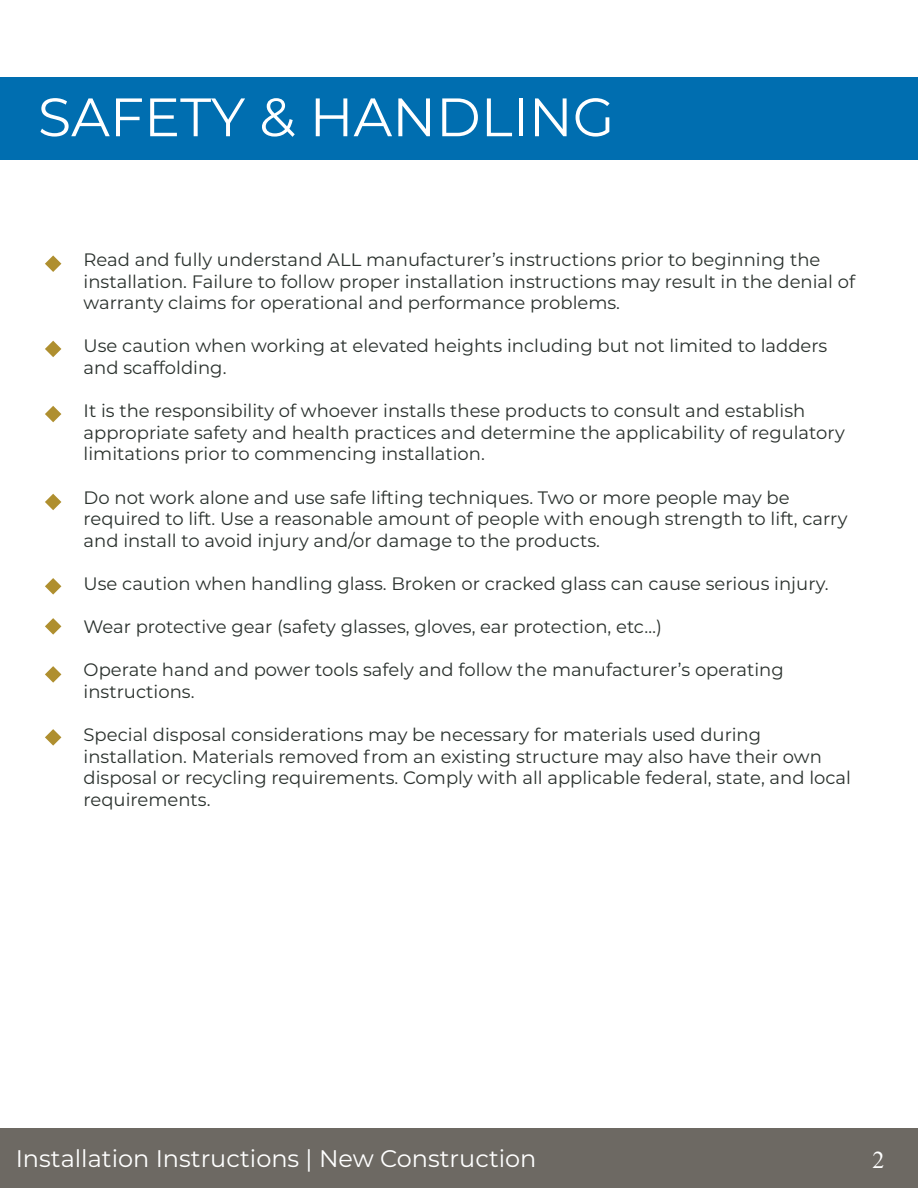
<style>
.page{position:relative;width:918px;height:1188px;background:#fff}
.page>*{position:absolute;margin:0;border:0;box-sizing:border-box;transform-origin:0 0}
.t1{font:54px "Montserrat";color:#fff}
.t2{font:24px "Montserrat";color:#fff}
.t3{font:24px "Times New Roman";color:#fff}
.t4{font:18px/21.6px "Montserrat";color:#2a312d}
</style>
<div class="page">
<div style="left:0;top:1128px;width:918px;height:60px;background:#6d6963"></div>
<div style="left:0;top:78px;width:918px;height:82px;background:#006eb0"></div>
<svg style="left:45px;top:255px;width:16px;height:17px"></svg>
<svg style="left:45px;top:729px;width:16px;height:17px"></svg>
<svg style="left:45px;top:666px;width:16px;height:17px"></svg>
<svg style="left:45px;top:618px;width:16px;height:17px"></svg>
<svg style="left:45px;top:578px;width:16px;height:17px"></svg>
<svg style="left:45px;top:494px;width:16px;height:16px"></svg>
<svg style="left:45px;top:406px;width:16px;height:16px"></svg>
<svg style="left:45px;top:341px;width:16px;height:16px"></svg>
<h1 class="t1" style="left:38px;top:80px;width:578px">SAFETY &amp; HANDLING</h1>
<p class="t4" style="left:84px;top:248px;width:773px">Read and fully understand ALL manufacturer’s instructions prior to beginning the installation. Failure to follow proper installation instructions may result in the denial of warranty claims for operational and performance problems.</p>
<p class="t4" style="left:84px;top:335px;width:745px">Use caution when working at elevated heights including but not limited to ladders and scaffolding.</p>
<p class="t4" style="left:84px;top:399px;width:763px">It is the responsibility of whoever installs these products to consult and establish appropriate safety and health practices and determine the applicability of regulatory limitations prior to commencing installation.</p>
<p class="t4" style="left:84px;top:486px;width:765px">Do not work alone and use safe lifting techniques. Two or more people may be required to lift. Use a reasonable amount of people with enough strength to lift, carry and install to avoid injury and/or damage to the products.</p>
<p class="t4" style="left:84px;top:572px;width:747px">Use caution when handling glass. Broken or cracked glass can cause serious injury.</p>
<p class="t4" style="left:84px;top:615px;width:580px">Wear protective gear (safety glasses, gloves, ear protection, etc…)</p>
<p class="t4" style="left:84px;top:659px;width:702px">Operate hand and power tools safely and follow the manufacturer’s operating instructions.</p>
<p class="t4" style="left:84px;top:723px;width:769px">Special disposal considerations may be necessary for materials used during installation. Materials removed from an existing structure may also have their own disposal or recycling requirements. Comply with all applicable federal, state, and local requirements.</p>
<h2 class="t2" style="left:16px;top:1142px;width:522px">Installation Instructions | New Construction</h2>
<h2 class="t3" style="left:873px;top:1143px;width:13px">2</h2>
</div>
